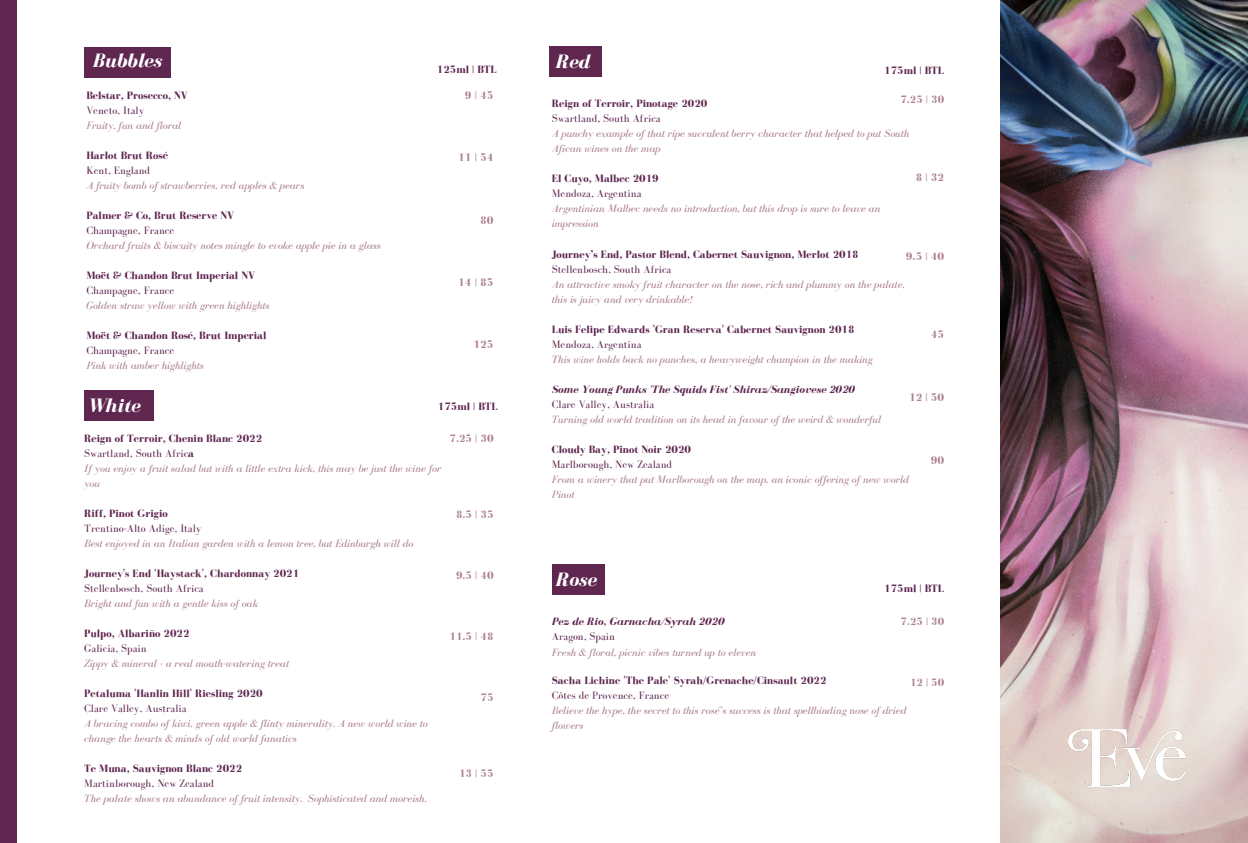
<style>
.page{position:relative;width:1248px;height:843px;background:#fff}
.page>*{position:absolute;margin:0;border:0;box-sizing:border-box;transform-origin:0 0}
.t1{font:italic 700 20px "Bodoni FLF";color:#fff}
.t2{font:700 11.4px "Bodoni FLF";color:#ad8090}
.t3{font:700 11.3px "Bodoni FLF";color:#ad8090}
.t4{font:700 11.1px "Bodoni FLF";color:#ad8090}
.t5{font:italic 11px/15px "Bodoni FLF";color:#ad8090}
.t6{font:700 11px "Bodoni FLF";color:#5f2650}
.t7{font:11px "Bodoni FLF";color:#5f2650}
.t8{font:italic 700 11px "Bodoni FLF";color:#5f2650}
.t9{font:700 11px "Bodoni FLF";color:#ad8090}
.s1{font-weight:700}
</style>
<div class="page">
<div style="left:0;top:0;width:17px;height:842px;background:#5f2650"></div>
<div style="left:84px;top:47px;width:87px;height:31px;background:#5f2650"></div>
<div style="left:84px;top:390px;width:70px;height:31px;background:#5f2650"></div>
<img style="left:1000px;top:0;width:247px;height:842px">
<img style="left:1068px;top:729px;width:117px;height:57px">
<div style="left:548px;top:46px;width:53px;height:31px;background:#5f2650"></div>
<div style="left:551px;top:563px;width:53px;height:31px;background:#5f2650"></div>
<p class="t1" style="left:93px;top:50px;width:71px">Bubbles</p>
<p class="t6" style="left:86px;top:89px;width:103px">Belstar, Prosecco, NV</p>
<p class="t7" style="left:86px;top:104px;width:59px">Veneto, Italy</p>
<p class="t5" style="left:86px;top:118px;width:96px">Fruity, fun and floral</p>
<p class="t6" style="left:86px;top:149px;width:83px">Harlot Brut Rosé</p>
<p class="t7" style="left:86px;top:164px;width:65px">Kent, England</p>
<p class="t5" style="left:86px;top:178px;width:219px">A fruity bomb of strawberries, red apples &amp; pears</p>
<p class="t6" style="left:86px;top:209px;width:149px">Palmer &amp; Co, Brut Reserve NV</p>
<p class="t7" style="left:86px;top:224px;width:89px">Champagne, France</p>
<p class="t5" style="left:86px;top:238px;width:296px">Orchard fruits &amp; biscuity notes mingle to evoke apple pie in a glass</p>
<p class="t6" style="left:86px;top:269px;width:170px">Moët &amp; Chandon Brut Imperial NV</p>
<p class="t7" style="left:86px;top:284px;width:89px">Champagne, France</p>
<h1 class="t5" style="left:86px;top:298px;width:185px">Golden straw yellow with green highlights</h1>
<p class="t6" style="left:86px;top:329px;width:182px">Moët &amp; Chandon Rosé, Brut Imperial</p>
<p class="t7" style="left:86px;top:344px;width:89px">Champagne, France</p>
<p class="t5" style="left:86px;top:358px;width:119px">Pink with amber highlights</p>
<p class="t1" style="left:87px;top:394px;width:55px">White</p>
<p class="t6" style="left:437px;top:64px;width:61px">125ml | BTL</p>
<p class="t2" style="left:465px;top:89px;width:30px">9|45</p>
<p class="t2" style="left:458px;top:151px;width:37px">11 | 54</p>
<p class="t2" style="left:480px;top:214px;width:15px">80</p>
<p class="t2" style="left:458px;top:276px;width:37px">14 | 85</p>
<p class="t2" style="left:473px;top:338px;width:22px">125</p>
<p class="t6" style="left:438px;top:400px;width:61px">175ml | BTL</p>
<p class="t6" style="left:84px;top:432px;width:179px">Reign of Terroir, Chenin Blanc 2022</p>
<p class="t7" style="left:84px;top:447px;width:111px">Swartland, South Afric<span class="s1">a</span></p>
<p class="t5" style="left:84px;top:460px;width:359px">If you enjoy a fruit salad but with a little extra kick, this may be just the wine for you</p>
<p class="t6" style="left:84px;top:507px;width:85px">Riff, Pinot Grigio</p>
<p class="t7" style="left:84px;top:522px;width:119px">Trentino-Alto Adige, Italy</p>
<p class="t5" style="left:84px;top:535px;width:331px">Best enjoyed in an Italian garden with a lemon tree, but Edinburgh will do</p>
<p class="t6" style="left:84px;top:567px;width:216px">Journey's End 'Haystack', Chardonnay 2021</p>
<p class="t7" style="left:84px;top:582px;width:121px">Stellenbosch, South Africa</p>
<p class="t5" style="left:84px;top:595px;width:175px">Bright and fun with a gentle kiss of oak</p>
<p class="t6" style="left:84px;top:627px;width:107px">Pulpo, Albariño 2022</p>
<h1 class="t7" style="left:84px;top:642px;width:64px">Galicia, Spain</h1>
<p class="t5" style="left:84px;top:655px;width:206px">Zippy &amp; mineral - a real mouth-watering treat</p>
<p class="t6" style="left:84px;top:687px;width:180px">Petaluma 'Hanlin Hill' Riesling 2020</p>
<p class="t7" style="left:84px;top:702px;width:104px">Clare Valley, Australia</p>
<p class="t5" style="left:84px;top:715px;width:345px">A bracing combo of kiwi, green apple &amp; flinty minerality. A new world wine to change the hearts &amp; minds of old world fanatics</p>
<p class="t6" style="left:84px;top:762px;width:159px">Te Muna, Sauvignon Blanc 2022</p>
<p class="t7" style="left:84px;top:777px;width:131px">Martinborough, New Zealand</p>
<p class="t5" style="left:84px;top:790px;width:344px">The palate shows an abundance of fruit intensity. Sophisticated and moreish.</p>
<p class="t4" style="left:449px;top:432px;width:46px">7.25 | 30</p>
<p class="t4" style="left:456px;top:508px;width:39px">8.5 | 35</p>
<p class="t4" style="left:456px;top:569px;width:39px">9.5 | 40</p>
<p class="t4" style="left:449px;top:629px;width:46px">11.5 | 48</p>
<p class="t4" style="left:480px;top:690px;width:15px">75</p>
<p class="t4" style="left:459px;top:766px;width:36px">13 | 55</p>
<p class="t1" style="left:555px;top:50px;width:36px">Red</p>
<p class="t6" style="left:884px;top:64px;width:61px">175ml | BTL</p>
<p class="t9" style="left:900px;top:94px;width:45px">7.25 | 30</p>
<p class="t6" style="left:551px;top:98px;width:157px">Reign of Terroir, Pinotage 2020</p>
<p class="t7" style="left:551px;top:113px;width:110px">Swartland, South Africa</p>
<p class="t5" style="left:551px;top:126px;width:359px">A punchy example of that ripe succulent berry character that helped to put South<br>Afican wines on the map</p>
<p class="t6" style="left:551px;top:173px;width:108px">El Cuyo, Malbec 2019</p>
<p class="t7" style="left:551px;top:188px;width:91px">Mendoza, Argentina</p>
<p class="t5" style="left:551px;top:201px;width:330px">Argentinian Malbec needs no introduction, but this drop is sure to leave an impression</p>
<p class="t6" style="left:551px;top:248px;width:308px">Journey’s End, Pastor Blend, Cabernet Sauvignon, Merlot 2018</p>
<p class="t7" style="left:551px;top:263px;width:121px">Stellenbosch, South Africa</p>
<p class="t5" style="left:551px;top:276px;width:354px">An attractive smoky fruit character on the nose, rich and plummy on the palate, this is juicy and very drinkable!</p>
<p class="t6" style="left:551px;top:323px;width:304px">Luis Felipe Edwards 'Gran Reserva' Cabernet Sauvignon 2018</p>
<p class="t7" style="left:551px;top:338px;width:91px">Mendoza, Argentina</p>
<p class="t5" style="left:551px;top:351px;width:322px">This wine holds back no punches, a heavyweight champion in the making</p>
<p class="t8" style="left:551px;top:383px;width:305px">Some Young Punks 'The Squids Fist' Shiraz/Sangiovese 2020</p>
<p class="t7" style="left:551px;top:398px;width:104px">Clare Valley, Australia</p>
<p class="t5" style="left:551px;top:411px;width:331px">Turning old world tradition on its head in favour of the weird &amp; wonderful</p>
<p class="t6" style="left:551px;top:443px;width:141px">Cloudy Bay, Pinot Noir 2020</p>
<p class="t7" style="left:551px;top:458px;width:122px">Marlborough, New Zealand</p>
<p class="t5" style="left:551px;top:471px;width:358px">From a winery that put Marlborough on the map, an iconic offering of new world<br>Pinot</p>
<p class="t3" style="left:915px;top:171px;width:30px">8|32</p>
<p class="t3" style="left:905px;top:249px;width:40px">9.5 | 40</p>
<p class="t3" style="left:930px;top:328px;width:15px">45</p>
<p class="t3" style="left:908px;top:391px;width:37px">12 | 50</p>
<p class="t3" style="left:930px;top:454px;width:15px">90</p>
<p class="t1" style="left:555px;top:568px;width:43px">Rose</p>
<p class="t6" style="left:884px;top:581px;width:61px">175ml | BTL</p>
<p class="t8" style="left:551px;top:615px;width:174px">Pez de Rio, Garnacha/Syrah 2020</p>
<p class="t7" style="left:551px;top:630px;width:65px">Aragon, Spain</p>
<p class="t5" style="left:551px;top:644px;width:206px">Fresh &amp; floral, picnic vibes turned up to eleven</p>
<p class="t6" style="left:551px;top:674px;width:276px">Sacha Lichine 'The Pale' Syrah/Grenache/Cinsault 2022</p>
<h1 class="t7" style="left:551px;top:689px;width:119px">Côtes de Provence, France</h1>
<p class="t5" style="left:551px;top:702px;width:356px">Believe the hype, the secret to this rosé’s success is that spellbinding nose of dried flowers</p>
<p class="t9" style="left:900px;top:615px;width:45px">7.25 | 30</p>
<p class="t9" style="left:909px;top:675px;width:36px">12 | 50</p>
</div>
